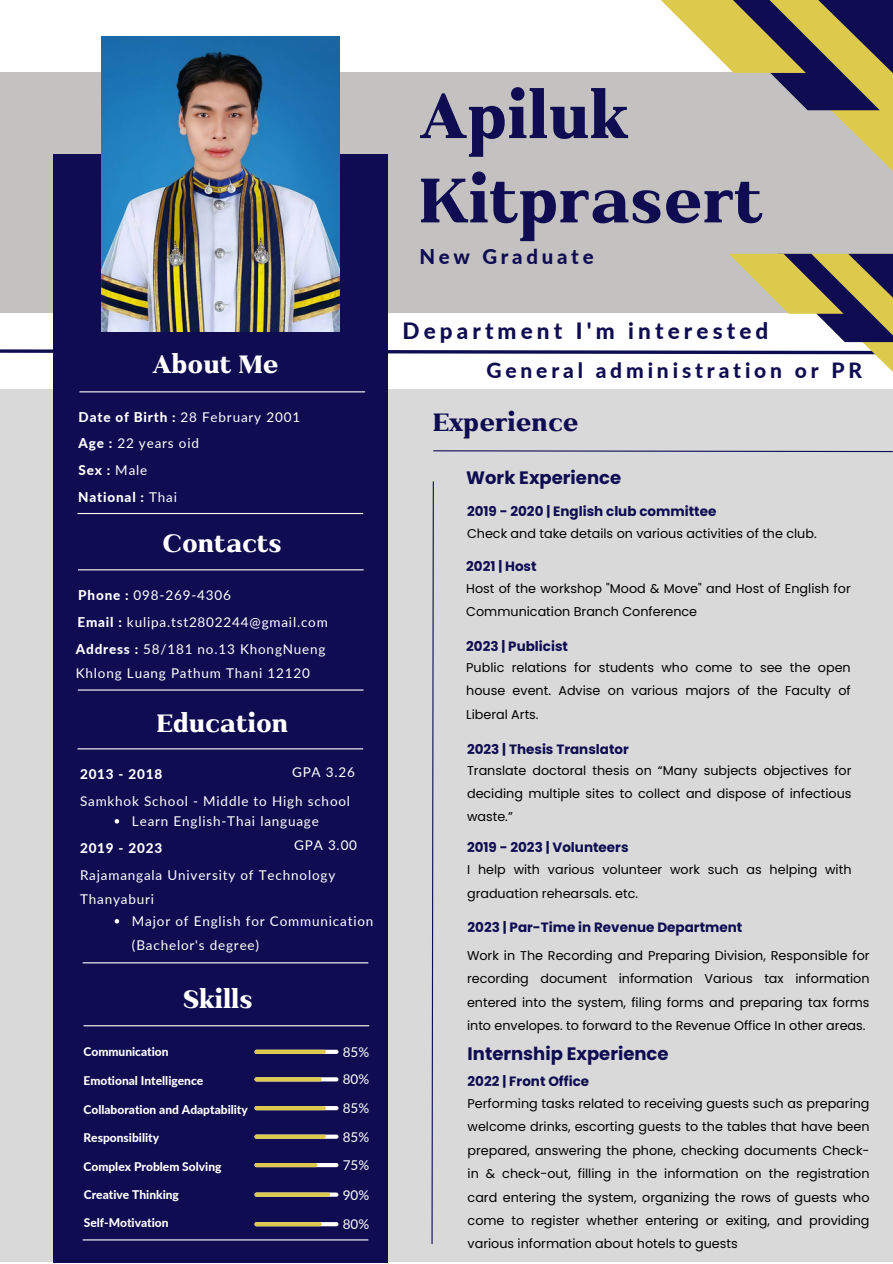
<style>
.page{position:relative;width:893px;height:1264px;background:#fff}
.page>*{position:absolute;margin:0;border:0;box-sizing:border-box;transform-origin:0 0}
.t1{font:800 75px "Kulachat Serif";color:#0f0c52}
.t2{font:800 30px "Kulachat Serif";color:#fff}
.t3{font:800 30px "Kulachat Serif";color:#0f0c52}
.t4{font:800 22.5px "Lato";letter-spacing:.185em;color:#0f0c52}
.t5{font:800 21px "Lato";letter-spacing:.185em;color:#0f0c52}
.t6{font:800 20.4px "Lato";letter-spacing:.185em;color:#0f0c52}
.t7{font:700 18px "Poppins";color:#0f0c52}
.t8{font:13.5px/24.8px "Lato";letter-spacing:.06em;color:#fff}
.t9{font:700 13.5px "Poppins";color:#0f0c52}
.t10{font:800 13.5px "Lato";letter-spacing:.06em;color:#fff}
.t11{font:12.75px/23.4px "Poppins";color:#000;text-align:justify}
.t12{font:800 12px "Lato";color:#fff}
.s1{font-weight:800}
.s2{font-weight:400}
</style>
<div class="page">
<div style="left:0;top:73px;width:892px;height:240px;background:#c4c1c1"></div>
<div style="left:0;top:389px;width:892px;height:872px;background:#d9d9d9"></div>
<div style="left:54px;top:154px;width:334px;height:1108px;background:#0f0c52"></div>
<hr style="left:78px;top:569px;width:285px;height:1px;background:#fff">
<svg style="left:433px;top:450px;width:459px;height:2px"></svg>
<hr style="left:83px;top:1025px;width:286px;height:1px;background:#fff">
<hr style="left:83px;top:1239px;width:285px;height:1px;background:#fff">
<svg style="left:654px;top:0;width:238px;height:170px"></svg>
<svg style="left:0;top:254px;width:892px;height:139px"></svg>
<svg style="left:431px;top:481px;width:3px;height:763px"></svg>
<hr style="left:78px;top:689px;width:285px;height:1px;background:#fff">
<img style="left:101px;top:37px;width:239px;height:294px">
<hr style="left:79px;top:391px;width:286px;height:1px;background:#fff">
<hr style="left:77px;top:513px;width:286px;height:1px;background:#fff">
<svg style="left:115px;top:819px;width:4px;height:4px"></svg>
<svg style="left:115px;top:919px;width:4px;height:4px"></svg>
<hr style="left:77px;top:748px;width:286px;height:1px;background:#fff">
<svg style="left:254px;top:1049px;width:84px;height:4px"></svg>
<svg style="left:254px;top:1049px;width:72px;height:4px"></svg>
<hr style="left:83px;top:962px;width:285px;height:1px;background:#fff">
<svg style="left:254px;top:1077px;width:84px;height:4px"></svg>
<svg style="left:254px;top:1077px;width:68px;height:4px"></svg>
<div style="left:254px;top:1105px;width:84px;height:5px;background:#fff;border-radius:2px"></div>
<div style="left:254px;top:1105px;width:72px;height:5px;background:#ddca4d;border-radius:2px"></div>
<svg style="left:254px;top:1134px;width:84px;height:4px"></svg>
<svg style="left:254px;top:1134px;width:72px;height:4px"></svg>
<div style="left:254px;top:1162px;width:84px;height:5px;background:#fff;border-radius:2px"></div>
<div style="left:254px;top:1162px;width:63px;height:5px;background:#ddca4d;border-radius:2px"></div>
<svg style="left:254px;top:1192px;width:84px;height:4px"></svg>
<svg style="left:254px;top:1192px;width:76px;height:4px"></svg>
<svg style="left:254px;top:1221px;width:84px;height:5px"></svg>
<svg style="left:254px;top:1221px;width:68px;height:5px"></svg>
<p class="t2" style="left:152px;top:345px;width:128px">About Me</p>
<p class="t8" style="left:79px;top:404px;width:223px"><span class="s1">Date of Birth :</span> 28 February 2001</p>
<p class="t8" style="left:79px;top:430px;width:122px"><span class="s1">Age :</span> 22 years oid</p>
<p class="t10" style="left:79px;top:462px;width:70px">Sex : <span class="s2">Male</span></p>
<p class="t10" style="left:78px;top:489px;width:100px">National : <span class="s2">Thai</span></p>
<p class="t2" style="left:163px;top:524px;width:121px">Contacts</p>
<p class="t8" style="left:78px;top:582px;width:154px"><span class="s1">Phone :</span> 098-269-4306</p>
<p class="t8" style="left:77px;top:609px;width:252px"><span class="s1">Email :</span> kulipa.tst2802244@gmail.com</p>
<p class="t8" style="left:76px;top:636px;width:251px"><span class="s1">Address :</span> 58/181 no.13 KhongNueng<br>Khlong Luang Pathum Thani 12120</p>
<p class="t2" style="left:157px;top:704px;width:133px">Education</p>
<p class="t8" style="left:292px;top:759px;width:64px">GPA 3.26</p>
<p class="t10" style="left:80px;top:765px;width:84px">2013 - 2018</p>
<p class="t8" style="left:80px;top:788px;width:271px">Samkhok School - Middle to High school</p>
<p class="t8" style="left:132px;top:808px;width:188px">Learn English-Thai language</p>
<p class="t10" style="left:80px;top:839px;width:84px">2019 - 2023</p>
<p class="t8" style="left:80px;top:862px;width:257px">Rajamangala University of Technology<br>Thanyaburi</p>
<p class="t8" style="left:132px;top:908px;width:243px">Major of English for Communication (Bachelor's degree)</p>
<p class="t8" style="left:294px;top:832px;width:64px">GPA 3.00</p>
<p class="t2" style="left:183px;top:979px;width:71px">Skills</p>
<p class="t12" style="left:83px;top:1044px;width:87px">Communication</p>
<p class="t12" style="left:83px;top:1073px;width:121px">Emotional Intelligence</p>
<p class="t12" style="left:83px;top:1101px;width:166px">Collaboration and Adaptability</p>
<p class="t12" style="left:83px;top:1130px;width:77px">Responsibility</p>
<p class="t12" style="left:83px;top:1158px;width:139px">Complex Problem Solving</p>
<p class="t8" style="left:342px;top:1039px;width:28px">85%</p>
<p class="t8" style="left:342px;top:1066px;width:28px">80%</p>
<p class="t8" style="left:342px;top:1095px;width:28px">85%</p>
<p class="t8" style="left:342px;top:1124px;width:28px">85%</p>
<p class="t8" style="left:342px;top:1152px;width:28px">75%</p>
<p class="t12" style="left:84px;top:1187px;width:97px">Creative Thinking</p>
<p class="t8" style="left:342px;top:1181px;width:28px">90%</p>
<p class="t12" style="left:84px;top:1214px;width:86px">Self-Motivation</p>
<p class="t8" style="left:342px;top:1211px;width:28px">80%</p>
<p class="t1" style="left:419px;top:68px;width:211px">Apiluk</p>
<p class="t1" style="left:419px;top:153px;width:345px">Kitprasert</p>
<p class="t6" style="left:419px;top:244px;width:176px">New Graduate</p>
<p class="t4" style="left:402px;top:316px;width:367px">Department I'm interested</p>
<p class="t5" style="left:486px;top:357px;width:377px">General administration or PR</p>
<p class="t3" style="left:433px;top:403px;width:147px">Experience</p>
<p class="t7" style="left:466px;top:465px;width:156px">Work Experience</p>
<p class="t9" style="left:467px;top:502px;width:251px">2019 - 2020 | English club committee</p>
<p class="t11" style="left:467px;top:522px;width:351px">Check and take details on various activities of the club.</p>
<p class="t9" style="left:466px;top:556px;width:72px">2021 | Host</p>
<p class="t11" style="left:466px;top:576px;width:386px">Host of the workshop "Mood &amp; Move" and Host of English for<br>Communication Branch Conference</p>
<p class="t9" style="left:466px;top:636px;width:103px">2023 | Publicist</p>
<p class="t11" style="left:466px;top:655px;width:386px">Public relations for students who come to see the open house event. Advise on various majors of the Faculty of Liberal Arts.</p>
<p class="t9" style="left:467px;top:739px;width:163px">2023 | Thesis Translator</p>
<p class="t11" style="left:467px;top:758px;width:386px">Translate doctoral thesis on “Many subjects objectives for deciding multiple sites to collect and dispose of infectious waste.”</p>
<p class="t9" style="left:467px;top:838px;width:163px">2019 - 2023 | Volunteers</p>
<p class="t11" style="left:467px;top:858px;width:386px">I help with various volunteer work such as helping with graduation rehearsals. etc.</p>
<p class="t9" style="left:467px;top:917px;width:276px">2023 | Par-Time in Revenue Department</p>
<p class="t11" style="left:467px;top:943px;width:404px">Work in The Recording and Preparing Division, Responsible for recording document information Various tax information entered into the system, filing forms and preparing tax forms into envelopes. to forward to the Revenue Office In other areas.</p>
<p class="t7" style="left:467px;top:1041px;width:202px">Internship Experience</p>
<p class="t9" style="left:467px;top:1071px;width:123px">2022 | Front Office</p>
<p class="t11" style="left:467px;top:1091px;width:403px">Performing tasks related to receiving guests such as preparing welcome drinks, escorting guests to the tables that have been prepared, answering the phone, checking documents Check&shy;in &amp; check-out, filling in the information on the registration card entering the system, organizing the rows of guests who come to register whether entering or exiting, and providing various information about hotels to guests</p>
</div>
